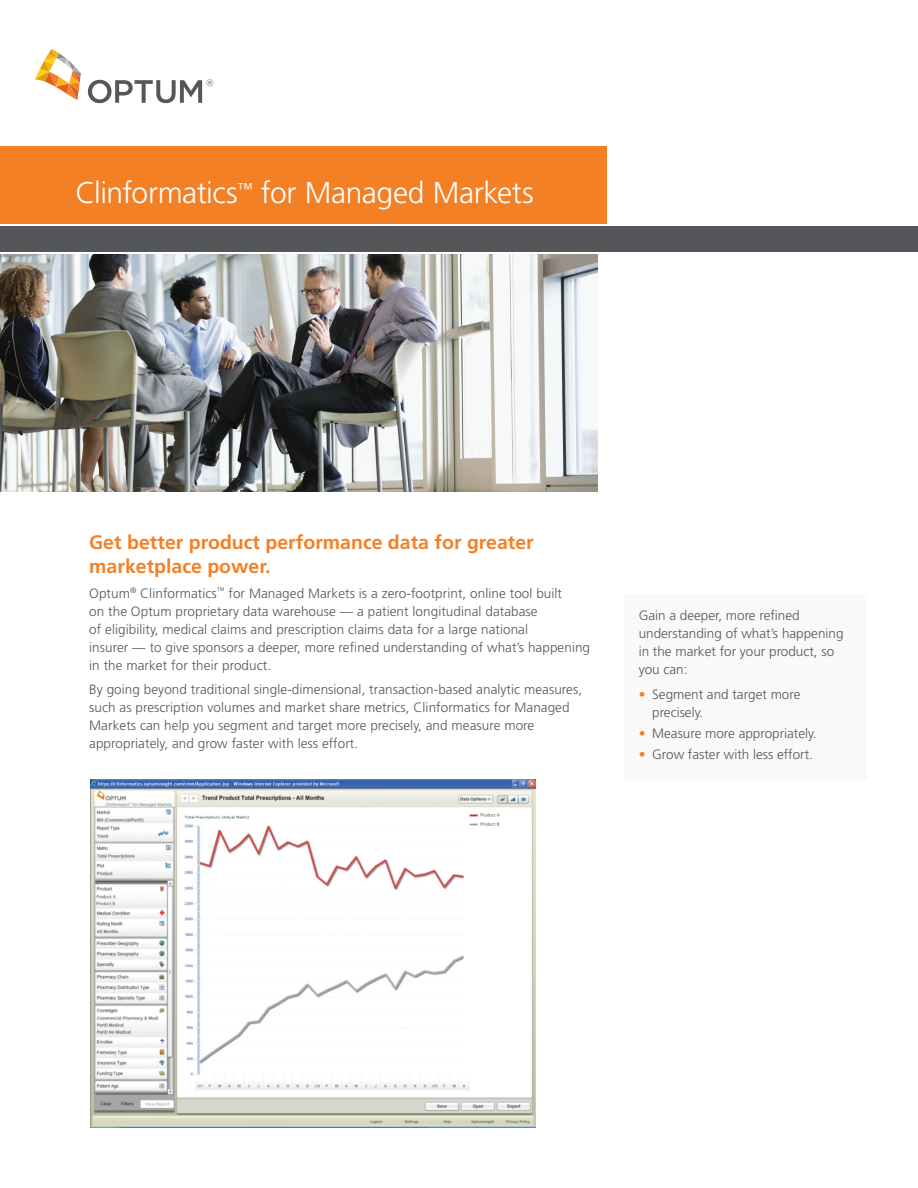
<style>
.page{position:relative;width:918px;height:1188px;background:#fff}
.page>*{position:absolute;margin:0;border:0;box-sizing:border-box;transform-origin:0 0}
.t1{font:300 30px "Frutiger LT Std";letter-spacing:-.015em;color:#fff}
.t2{font:700 19.5px/24px "Frutiger LT Std";color:#f48026}
.t3{font:300 13.5px/18px "Frutiger LT Std";letter-spacing:.005em;color:#555659}
.s1{color:#f48026}
</style>
<div class="page">
<div style="left:0;top:146px;width:606px;height:77px;background:#f48026"></div>
<div style="left:0;top:226px;width:918px;height:25px;background:#555659"></div>
<img style="left:0;top:254px;width:597px;height:238px">
<svg style="left:35px;top:49px;width:46px;height:51px"></svg>
<svg style="left:88px;top:79px;width:125px;height:24px"></svg>
<img style="left:90px;top:780px;width:446px;height:347px">
<div style="left:624px;top:594px;width:243px;height:186px;background:#f9f9f9"></div>
<h1 class="t1" style="left:76px;top:175px;width:460px">Clinformatics<sup>™</sup> for Managed Markets</h1>
<h2 class="t2" style="left:89px;top:530px;width:446px">Get better product performance data for greater marketplace power.</h2>
<p class="t3" style="left:89px;top:584px;width:502px">Optum<sup>®</sup> Clinformatics<sup>™</sup> for Managed Markets is a zero-footprint, online tool built<br>on the Optum proprietary data warehouse — a patient longitudinal database<br>of eligibility, medical claims and prescription claims data for a large national<br>insurer — to give sponsors a deeper, more refined understanding of what’s happening in the market for their product.</p>
<p class="t3" style="left:89px;top:681px;width:494px">By going beyond traditional single-dimensional, transaction-based analytic measures, such as prescription volumes and market share metrics, Clinformatics for Managed Markets can help you segment and target more precisely, and measure more appropriately, and grow faster with less effort.</p>
<p class="t3" style="left:639px;top:606px;width:206px">Gain a deeper, more refined understanding of what’s happening in the market for your product, so you can:</p>
<p class="t3" style="left:652px;top:685px;width:150px;text-indent:-14px"><span class="s1">•</span> Segment and target more precisely.</p>
<p class="t3" style="left:639px;top:724px;width:180px"><span class="s1">•</span> Measure more appropriately.</p>
<p class="t3" style="left:639px;top:746px;width:176px"><span class="s1">•</span> Grow faster with less effort.</p>
</div>
